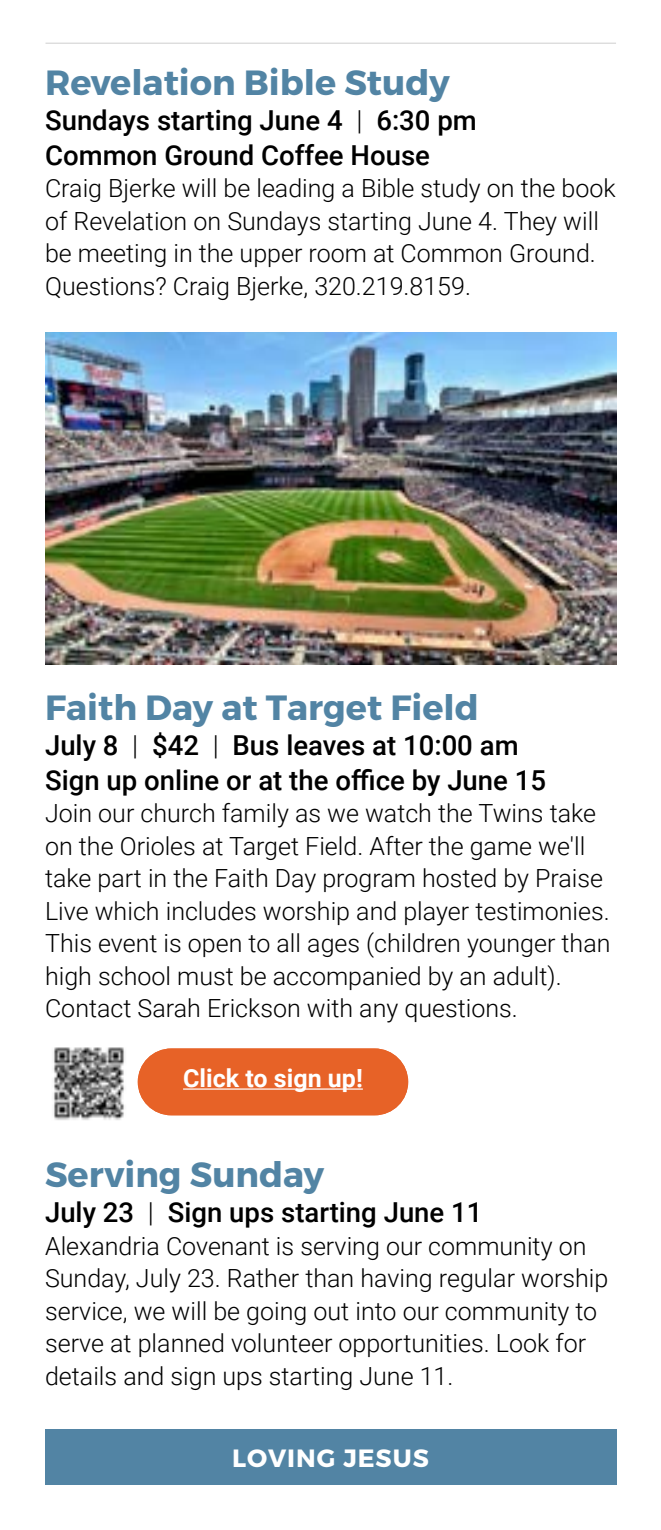
<style>
.page{position:relative;width:661px;height:1530px;background:#fff}
.page>*{position:absolute;margin:0;border:0;box-sizing:border-box;transform-origin:0 0}
.t1{font:700 35px "Montserrat";color:#5284a4}
.t2{font:500 27.5px/35px "Roboto";color:#000}
.t3{font:700 27.5px "Roboto";color:#fff}
.t4{font:300 25px/32.5px "Roboto";color:#000}
.t5{font:700 25px "Roboto";color:#fff}
.t6{font:700 25px "Montserrat";letter-spacing:.04em;color:#fff}
.s1{font-weight:300}
</style>
<div class="page">
<div style="left:45px;top:1429px;width:570px;height:56px;background:#5284a4"></div>
<img style="left:53px;top:1047px;width:72px;height:73px">
<img style="left:45px;top:333px;width:570px;height:331px">
<hr style="left:45px;top:43px;width:570px;height:1px;background:#000">
<div style="left:138px;top:1048px;width:270px;height:67px;background:#e76227;border-radius:33px"></div>
<hr style="left:183px;top:1088px;width:179px;height:2px;background:#fff">
<h1 class="t1" style="left:45px;top:61px;width:406px">Revelation Bible Study</h1>
<p class="t2" style="left:45px;top:102px;width:433px">Sundays starting June 4 <span class="s1">|</span> 6:30 pm<br>Common Ground Coffee House</p>
<p class="t4" style="left:45px;top:171px;width:571px">Craig Bjerke will be leading a Bible study on the book of Revelation on Sundays starting June 4. They will be meeting in the upper room at Common Ground.<br>Questions? Craig Bjerke, 320.219.8159.</p>
<h1 class="t1" style="left:45px;top:686px;width:435px">Faith Day at Target Field</h1>
<p class="t2" style="left:45px;top:727px;width:502px">July 8 <span class="s1">|</span> $42 <span class="s1">|</span> Bus leaves at 10:00 am<br>Sign up online or at the office by June 15</p>
<p class="t4" style="left:45px;top:796px;width:566px">Join our church family as we watch the Twins take on the Orioles at Target Field. After the game we'll take part in the Faith Day program hosted by Praise Live which includes worship and player testimonies.<br>This event is open to all ages (children younger than high school must be accompanied by an adult).<br>Contact Sarah Erickson with any questions.</p>
<p class="t5" style="left:183px;top:1061px;width:181px">Click to sign up!</p>
<p class="t3" style="left:174px;top:1060px;width:199px">Scan to sign up!</p>
<h1 class="t1" style="left:45px;top:1153px;width:280px">Serving Sunday</h1>
<p class="t2" style="left:45px;top:1194px;width:438px">July 23 <span class="s1">|</span> Sign ups starting June 11</p>
<p class="t4" style="left:45px;top:1229px;width:564px">Alexandria Covenant is serving our community on Sunday, July 23. Rather than having regular worship service, we will be going out into our community to serve at planned volunteer opportunities. Look for details and sign ups starting June 11.</p>
<p class="t6" style="left:232px;top:1442px;width:198px">LOVING JESUS</p>
</div>
